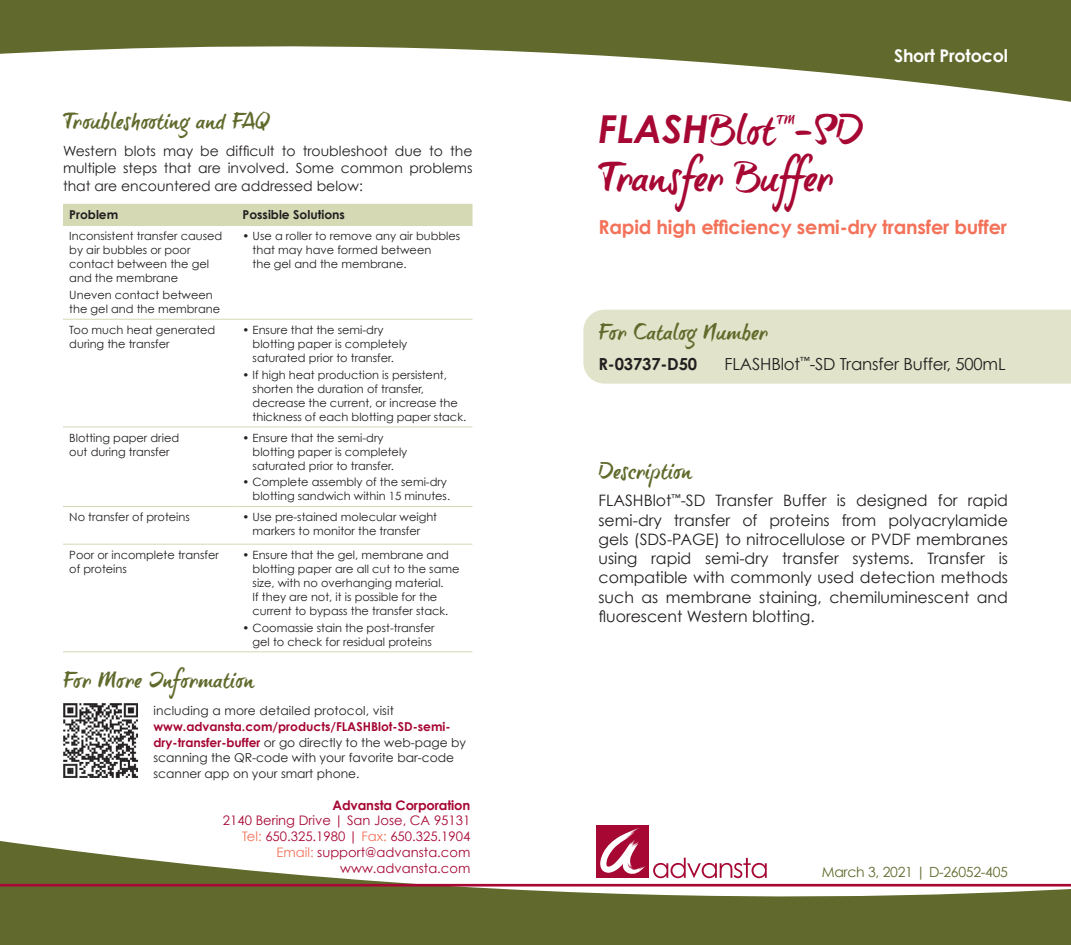
<style>
.page{position:relative;width:1071px;height:945px;background:#fff}
.page>*{position:absolute;margin:0;border:0;box-sizing:border-box;transform-origin:0 0}
.t1{font:38.5px "brush tip Terrence";letter-spacing:-.04em;color:#a60733}
.t2{font:38.5px "brush tip Terrence";letter-spacing:-.02em;color:#a60733}
.t3{font:21px "brush tip Terrence";letter-spacing:-.01em;color:#616a2c}
.t4{font:700 19.25px "Century Gothic";letter-spacing:-.01em;color:#f37259}
.t5{font:700 17.5px "Century Gothic";letter-spacing:-.01em;color:#fff}
.t6{font:16.62px "Century Gothic";letter-spacing:-.01em;color:#231f20}
.t7{font:700 16.62px "Century Gothic";letter-spacing:-.01em;color:#231f20}
.t8{font:15.75px/19.2px "Century Gothic";color:#231f20;text-align:justify}
.t9{font:14px/17.5px "Century Gothic";color:#231f20;text-align:justify}
.t10{font:14px "Century Gothic";letter-spacing:-.02em;color:#616a2c}
.t11{font:13.12px "Century Gothic";color:#a60733}
.t12{font:700 13.12px "Century Gothic";letter-spacing:-.01em;color:#a60733}
.t13{font:12.25px/15.8px "Century Gothic";color:#231f20}
.t14{font:700 12.25px "Century Gothic";color:#231f20}
.t15{font:12.25px "brush tip Terrence";color:#a60733}
.t16{font:11.38px/14px "Century Gothic";color:#231f20}
.s1{font-weight:700;color:#a60733}
.s2{color:#f37259}
.s3{font-family:"Century Gothic";font-weight:700;font-style:italic}
</style>
<div class="page">
<img style="left:63px;top:703px;width:75px;height:75px">
<svg style="left:0;top:0;width:1071px;height:102px;fill:#616a2c"></svg>
<svg style="left:0;top:841px;width:1071px;height:104px;fill:#616a2c"></svg>
<hr style="left:0;top:884px;width:1071px;height:3px;background:#a60733">
<div style="left:596px;top:825px;width:53px;height:53px;background:#a60733"></div>
<svg style="left:600px;top:828px;width:45px;height:46px"></svg>
<svg style="left:653px;top:858px;width:114px;height:20px"></svg>
<div style="left:583px;top:310px;width:488px;height:74px;background:#e1e4ca"></div>
<div style="left:63px;top:204px;width:409px;height:21px;background:#d5d9b4"></div>
<hr style="left:63px;top:225px;width:173px;height:1px;background:#d5d9b4">
<hr style="left:236px;top:225px;width:236px;height:1px;background:#d5d9b4">
<hr style="left:63px;top:319px;width:173px;height:1px;background:#d5d9b4">
<hr style="left:236px;top:319px;width:236px;height:1px;background:#d5d9b4">
<hr style="left:63px;top:426px;width:173px;height:1px;background:#d5d9b4">
<hr style="left:236px;top:426px;width:236px;height:1px;background:#d5d9b4">
<hr style="left:63px;top:506px;width:173px;height:1px;background:#d5d9b4">
<hr style="left:236px;top:506px;width:236px;height:1px;background:#d5d9b4">
<hr style="left:63px;top:544px;width:173px;height:1px;background:#d5d9b4">
<hr style="left:236px;top:544px;width:236px;height:1px;background:#d5d9b4">
<hr style="left:63px;top:651px;width:173px;height:1px;background:#d5d9b4">
<hr style="left:236px;top:651px;width:236px;height:1px;background:#d5d9b4">
<p class="t3" style="left:63px;top:108px;width:208px">Troubleshooting and FAQ</p>
<p class="t9" style="left:63px;top:142px;width:411px">Western blots may be difficult to troubleshoot due to the multiple steps that are involved. Some common problems that are encountered are addressed below:</p>
<p class="t14" style="left:69px;top:207px;width:51px">Problem</p>
<p class="t14" style="left:243px;top:207px;width:104px">Possible Solutions</p>
<p class="t16" style="left:69px;top:229px;width:155px">Inconsistent transfer caused by air bubbles or poor contact between the gel and the membrane</p>
<p class="t16" style="left:69px;top:288px;width:152px">Uneven contact between the gel and the membrane</p>
<p class="t16" style="left:253px;top:229px;width:209px;text-indent:-10px">• Use a roller to remove any air bubbles that may have formed between<br>the gel and the membrane.</p>
<p class="t16" style="left:69px;top:323px;width:148px">Too much heat generated during the transfer</p>
<p class="t16" style="left:253px;top:323px;width:156px;text-indent:-10px">• Ensure that the semi-dry blotting paper is completely saturated prior to transfer.</p>
<p class="t16" style="left:253px;top:367px;width:215px;text-indent:-10px">• If high heat production is persistent, shorten the duration of transfer, decrease the current, or increase the thickness of each blotting paper stack.</p>
<p class="t16" style="left:69px;top:430px;width:111px">Blotting paper dried out during transfer</p>
<p class="t16" style="left:253px;top:430px;width:156px;text-indent:-10px">• Ensure that the semi-dry blotting paper is completely saturated prior to transfer.</p>
<p class="t16" style="left:243px;top:475px;width:209px;text-align:right">• Complete assembly of the semi-dry blotting sandwich within 15 minutes.</p>
<p class="t16" style="left:69px;top:510px;width:122px">No transfer of proteins</p>
<p class="t16" style="left:243px;top:510px;width:196px;text-align:center">• Use pre-stained molecular weight markers to monitor the transfer</p>
<p class="t16" style="left:69px;top:548px;width:151px">Poor or incomplete transfer of proteins</p>
<p class="t16" style="left:253px;top:548px;width:208px;text-indent:-10px">• Ensure that the gel, membrane and blotting paper are all cut to the same size, with no overhanging material.<br>If they are not, it is possible for the current to bypass the transfer stack.</p>
<p class="t16" style="left:243px;top:620px;width:194px;text-align:right">• Coomassie stain the post-transfer gel to check for residual proteins</p>
<p class="t3" style="left:63px;top:668px;width:193px">For More Information</p>
<p class="t13" style="left:154px;top:703px;width:314px">including a more detailed protocol, visit <span class="s1">www.advansta.com/products/FLASHBlot-SD-semi&shy;dry-transfer-buffer</span> or go directly to the web-page by scanning the QR-code with your favorite bar-code scanner app on your smart phone.</p>
<p class="t12" style="left:332px;top:797px;width:139px">Advansta Corporation</p>
<p class="t11" style="left:223px;top:813px;width:249px">2140 Bering Drive | San Jose, CA 95131</p>
<p class="t11" style="left:242px;top:828px;width:230px"><span class="s2">Tel:</span> 650.325.1980 | <span class="s2">Fax:</span> 650.325.1904</p>
<p class="t11" style="left:276px;top:844px;width:195px"><span class="s2">Email:</span> support@advansta.com</p>
<p class="t11" style="left:340px;top:860px;width:132px">www.advansta.com</p>
<p class="t2" style="left:598px;top:108px;width:266px"><span class="s3">FLASH</span>Blot -SD</p>
<p class="t15" style="left:777px;top:113px;width:19px">TM</p>
<p class="t1" style="left:598px;top:154px;width:237px">Transfer Buffer</p>
<p class="t5" style="left:894px;top:44px;width:115px">Short Protocol</p>
<p class="t4" style="left:598px;top:215px;width:410px">Rapid high efficiency semi-dry transfer buffer</p>
<p class="t3" style="left:598px;top:319px;width:171px">For Catalog Number</p>
<p class="t7" style="left:598px;top:354px;width:100px">R-03737-D50</p>
<p class="t6" style="left:724px;top:354px;width:283px">FLASHBlot<sup>™</sup>-SD Transfer Buffer, 500mL</p>
<p class="t3" style="left:598px;top:459px;width:95px">Description</p>
<p class="t8" style="left:598px;top:491px;width:411px">FLASHBlot<sup>™</sup>-SD Transfer Buffer is designed for rapid semi-dry transfer of proteins from polyacrylamide gels (SDS-PAGE) to nitrocellulose or PVDF membranes using rapid semi-dry transfer systems. Transfer is compatible with commonly used detection methods such as membrane staining, chemiluminescent and fluorescent Western blotting.</p>
<p class="t10" style="left:822px;top:864px;width:188px">March 3, 2021 | D-26052-405</p>
</div>
